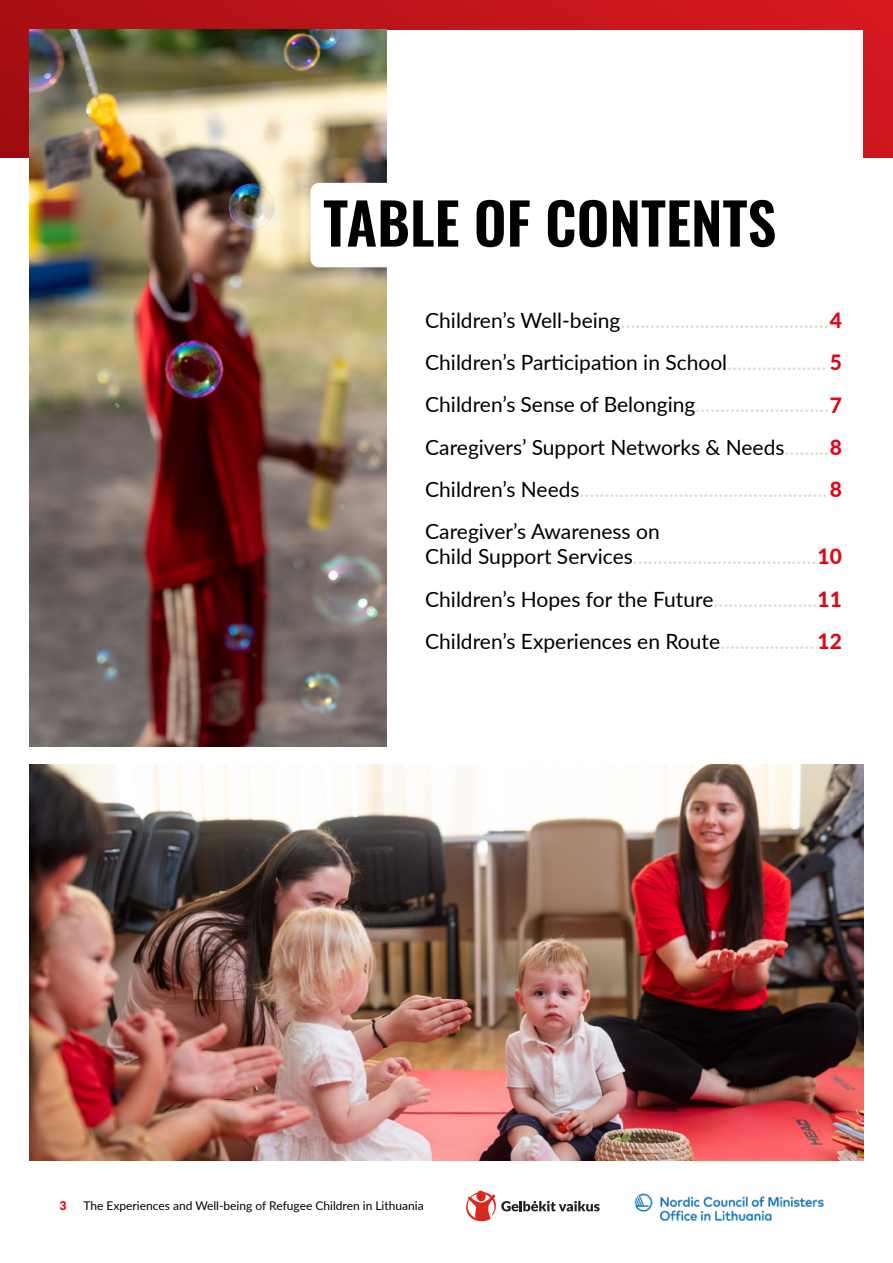
<style>
.page{position:relative;width:893px;height:1263px;background:#fff}
.page>*{position:absolute;margin:0;border:0;box-sizing:border-box;transform-origin:0 0}
.t1{font:57px "Oswald";color:#000}
.t2{font:21px/42.2px "Lato";color:#dedbc9;text-align:justify}
.t3{font:12px "Lato";color:#000}
.t4{font:900 12px "Lato";color:#e30517}
.s1{color:#000}
.s2{font-weight:800;color:#e30517}
</style>
<div class="page">
<img style="left:634px;top:1193px;width:190px;height:28px">
<svg style="left:466px;top:1190px;width:134px;height:32px"></svg>
<div style="left:0;top:0;width:893px;height:157px;background:linear-gradient(to right,#a80f14,#d81a21)"></div>
<div style="left:30px;top:30px;width:833px;height:1018px;background:#fff"></div>
<img style="left:30px;top:30px;width:357px;height:716px">
<img style="left:30px;top:764px;width:833px;height:397px">
<div style="left:310px;top:183px;width:479px;height:84px;background:#fff;border-radius:9px"></div>
<h1 class="t1" style="left:323px;top:173px;width:455px">TABLE OF CONTENTS</h1>
<p class="t2" style="left:425px;top:298px;width:418px"><span class="s1">Children’s Well-being</span>..........................................<span class="s2">4<br></span><span class="s1">Children’s Participation in School</span>.................... <span class="s2">5<br></span><span class="s1">Children’s Sense of Belonging</span>...........................<span class="s2">7<br></span><span class="s1">Caregivers’ Support Networks &amp; Needs</span>.........<span class="s2">8<br></span><span class="s1">Children’s Needs</span>..................................................<span class="s2">8<br></span><span class="s1">Caregiver’s Awareness on</span></p>
<p class="t2" style="left:425px;top:535px;width:418px"><span class="s1">Child Support Services</span>.....................................<span class="s2">10<br></span><span class="s1">Children’s Hopes for the Future</span>.....................<span class="s2">11<br></span><span class="s1">Children’s Experiences en Route</span>................... <span class="s2">12</span></p>
<p class="t4" style="left:60px;top:1198px;width:8px">3</p>
<p class="t3" style="left:84px;top:1197px;width:342px">The Experiences and Well-being of Refugee Children in Lithuania</p>
</div>
